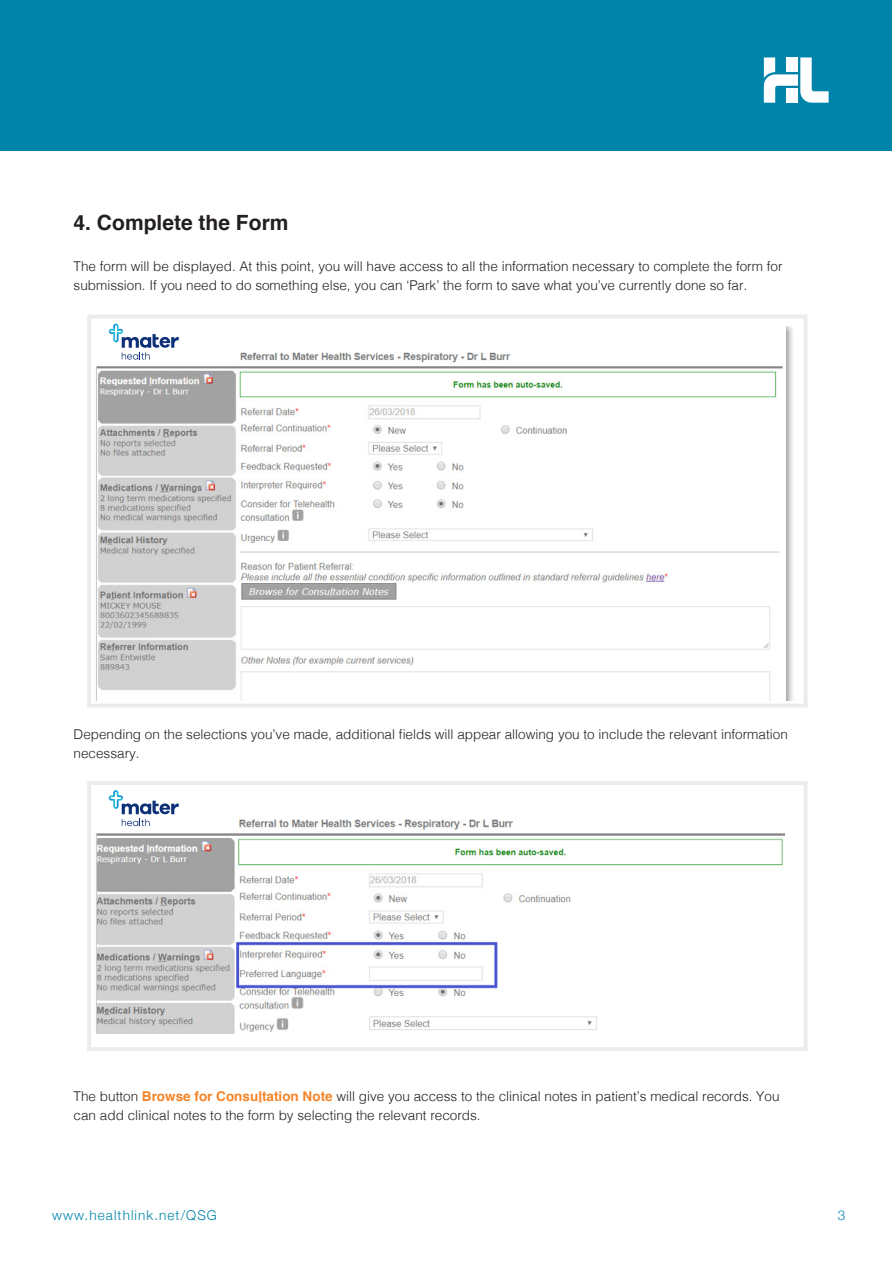
<style>
.page{position:relative;width:894px;height:1261px;background:#fff}
.page>*{position:absolute;margin:0;border:0;box-sizing:border-box;transform-origin:0 0}
.t1{font:700 21px "Helvetica";color:#231f20}
.t2{font:300 13.5px/19.5px "Helvetica";color:#231f20}
.t3{font:300 13.5px "Helvetica Neue";letter-spacing:.08em;color:#0083a9}
.s1{font-weight:700;color:#f58427}
</style>
<div class="page">
<div style="left:0;top:0;width:891px;height:151px;background:#0083a9"></div>
<svg style="left:763px;top:57px;width:65px;height:46px"></svg>
<div style="left:87px;top:315px;width:720px;height:393px;border:4px solid #ececee"></div>
<img style="left:96px;top:327px;width:697px;height:373px">
<img style="left:96px;top:327px;width:142px;height:39px">
<svg style="left:109px;top:324px;width:70px;height:36px"></svg>
<div style="left:87px;top:781px;width:720px;height:270px;border:4px solid #ececee"></div>
<img style="left:96px;top:819px;width:687px;height:214px">
<img style="left:96px;top:797px;width:142px;height:35px">
<svg style="left:109px;top:790px;width:70px;height:36px"></svg>
<p class="t1" style="left:74px;top:206px;width:216px">4. Complete the Form</p>
<p class="t2" style="left:74px;top:255px;width:710px">The form will be displayed. At this point, you will have access to all the information necessary to complete the form for submission. If you need to do something else, you can ‘Park’ the form to save what you’ve currently done so far.</p>
<p class="t2" style="left:74px;top:723px;width:715px">Depending on the selections you’ve made, additional fields will appear allowing you to include the relevant information necessary.</p>
<p class="t2" style="left:74px;top:1085px;width:707px">The button <span class="s1">Browse for Consultation Note</span> will give you access to the clinical notes in patient’s medical records. You can add clinical notes to the form by selecting the relevant records.</p>
<p class="t3" style="left:52px;top:1204px;width:166px">www.healthlink.net/QSG</p>
<p class="t3" style="left:837px;top:1204px;width:9px">3</p>
</div>
